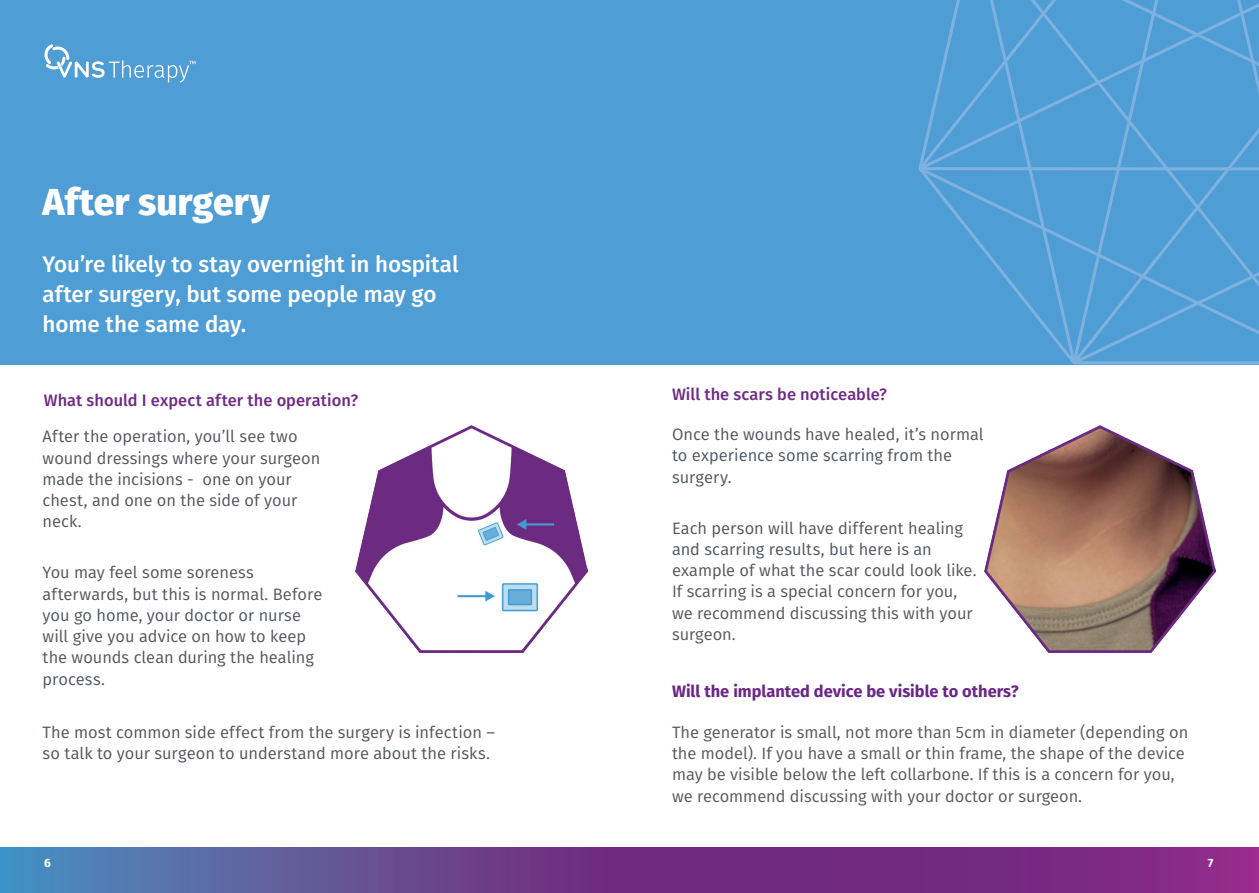
<style>
.page{position:relative;width:1259px;height:893px;background:#fff}
.page>*{position:absolute;margin:0;border:0;box-sizing:border-box;transform-origin:0 0}
.Firmas{font:800 37.5px "Fira Sans";color:#fff}
.titulos{font:500 22.5px/29.7px "Fira Sans";letter-spacing:-.005em;color:#fff}
.titulos-2{font:16.5px/21.3px "Fira Sans";color:#52565f}
.t1{font:16.5px/21.3px "Fira Sans";color:#57585a}
.titulos-3{font:500 16.5px "Fira Sans";letter-spacing:.005em;color:#702b86}
.t2{font:700 16.5px "Fira Sans";color:#6b2785}
.t3{font:700 12px "Fira Sans";color:#fff}
.s1{color:#57585a}
</style>
<div class="page">
<div style="left:0;top:0;width:1259px;height:365px;background:#4f9dd5"></div>
<svg style="left:0;top:848px;width:1259px;height:45px;background:#6c428f"></svg>
<img style="left:355px;top:426px;width:232px;height:226px">
<img style="left:984px;top:426px;width:231px;height:226px">
<svg style="left:918px;top:0;width:341px;height:364px"></svg>
<svg style="left:44px;top:44px;width:151px;height:38px"></svg>
<p class="Firmas" style="left:43px;top:169px;width:229px">After surgery</p>
<p class="titulos" style="left:43px;top:248px;width:417px">You’re likely to stay overnight in hospital after surgery, but some people may go home the same day.</p>
<p class="titulos-3" style="left:44px;top:387px;width:316px">What should I expect after the operation?</p>
<p class="titulos-2" style="left:43px;top:425px;width:279px">After the operation, you’ll see two wound dressings where your surgeon made the incisions - one on your chest, and one on the side of your neck.</p>
<p class="titulos-2" style="left:43px;top:561px;width:281px">You may feel some soreness afterwards, but this is normal. Before you go home, your doctor or nurse will give you advice on how to keep the wounds clean during the healing process.</p>
<p class="titulos-3" style="left:672px;top:381px;width:216px">Will the scars be noticeable?</p>
<p class="titulos-2" style="left:672px;top:423px;width:313px">Once the wounds have healed, it’s normal to experience some scarring from the surgery.</p>
<p class="titulos-2" style="left:672px;top:517px;width:306px">Each person will have different healing and scarring results, but here is an example of what the scar could look like.<br><span class="s1">If scarring is a special concern for you, we recommend discussing this with your surgeon.</span></p>
<p class="t2" style="left:672px;top:678px;width:348px">Will the implanted device be visible to others?</p>
<p class="titulos-2" style="left:43px;top:721px;width:454px">The most common side effect from the surgery is infection – so talk to your surgeon to understand more about the risks.</p>
<p class="t1" style="left:672px;top:721px;width:518px">The generator is small, not more than 5cm in diameter (depending on the model). If you have a small or thin frame, the shape of the device may be visible below the left collarbone. If this is a concern for you, we recommend discussing with your doctor or surgeon.</p>
<p class="t3" style="left:44px;top:853px;width:8px">6</p>
<p class="t3" style="left:1208px;top:853px;width:7px">7</p>
</div>
